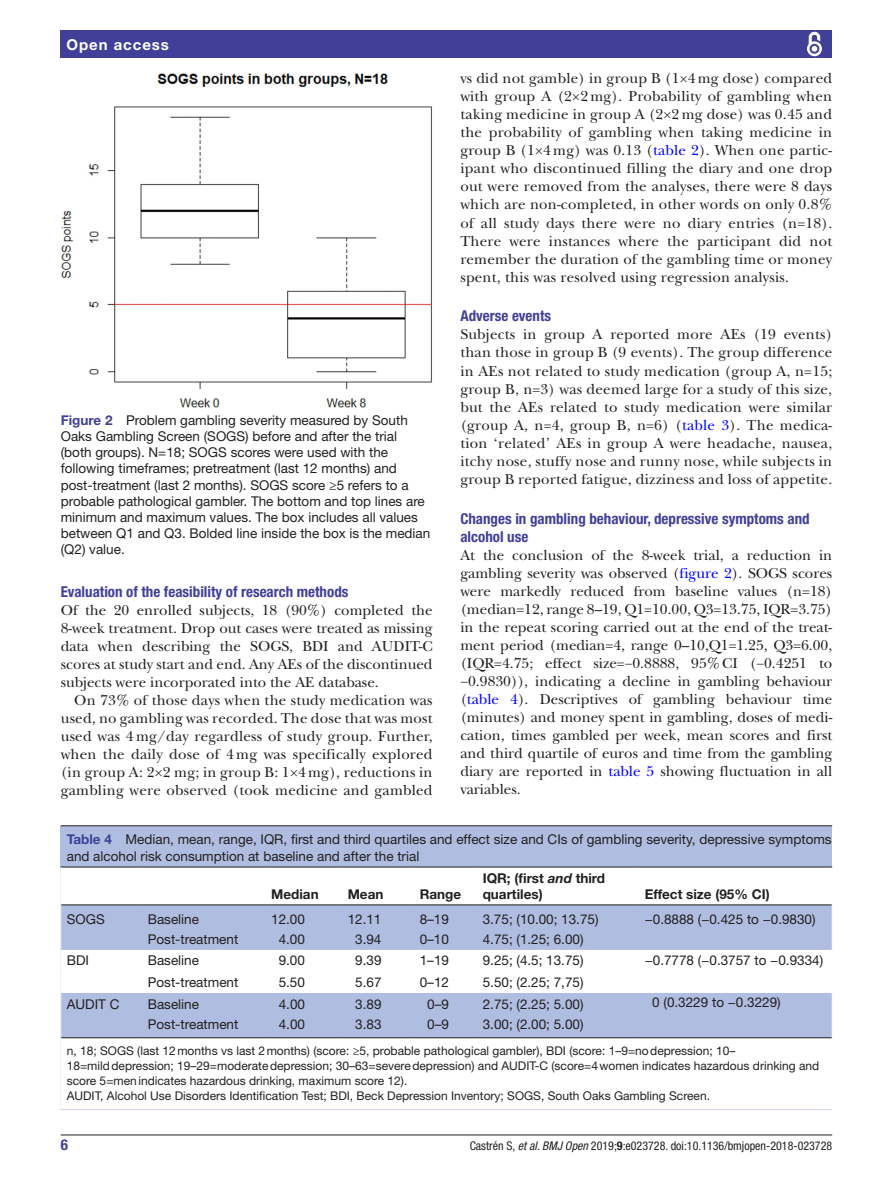
<style>
.page{position:relative;width:893px;height:1191px;background:#fff}
.page>*{position:absolute;margin:0;border:0;box-sizing:border-box;transform-origin:0 0}
.t1{font:15px/18px "New Baskerville";letter-spacing:.015em;color:#231f20;text-align:justify}
.t2{font:700 condensed 15px/18px "Helvetica Neue LT Std";color:#414099}
.t3{font:700 15px "Helvetica Neue LT Std";letter-spacing:.065em;color:#fff}
.t4{font:13.5px/16.2px "Helvetica Neue LT Std";color:#231f20}
.t5{font:700 13.5px/16.2px "Helvetica Neue LT Std";color:#231f20}
.t6{font:12px/15px "Helvetica Neue LT Std";color:#231f20}
.t7{font:condensed 12px "Helvetica Neue LT Std";color:#231f20}
.s1{font-weight:700;color:#414099}
.s2{color:#00f}
.s3{font-style:italic}
.s4{font-weight:700}
</style>
<div class="page">
<hr style="left:61px;top:1134px;width:771px;height:1px;background:#231f20">
<div style="left:61px;top:31px;width:771px;height:27px;background:#414099"></div>
<svg style="left:807px;top:31px;width:15px;height:26px"></svg>
<img style="left:61px;top:73px;width:372px;height:334px">
<div style="left:61px;top:826px;width:771px;height:283px;background:#afbde1"></div>
<hr style="left:61px;top:825px;width:771px;height:1px;background:#231f20">
<div style="left:61px;top:867px;width:771px;height:242px;background:#fff"></div>
<svg style="left:61px;top:905px;width:771px;height:132px"></svg>
<hr style="left:639px;top:1037px;width:193px;height:1px;background:#231f20">
<hr style="left:61px;top:866px;width:81px;height:1px;background:#231f20">
<hr style="left:61px;top:904px;width:81px;height:1px;background:#231f20">
<hr style="left:142px;top:866px;width:123px;height:1px;background:#231f20">
<hr style="left:142px;top:904px;width:123px;height:1px;background:#231f20">
<hr style="left:265px;top:866px;width:77px;height:1px;background:#231f20">
<hr style="left:265px;top:904px;width:77px;height:1px;background:#231f20">
<hr style="left:342px;top:866px;width:72px;height:1px;background:#231f20">
<hr style="left:342px;top:904px;width:72px;height:1px;background:#231f20">
<hr style="left:414px;top:866px;width:63px;height:1px;background:#231f20">
<hr style="left:414px;top:904px;width:63px;height:1px;background:#231f20">
<hr style="left:477px;top:866px;width:162px;height:1px;background:#231f20">
<hr style="left:477px;top:904px;width:162px;height:1px;background:#231f20">
<hr style="left:639px;top:866px;width:193px;height:1px;background:#231f20">
<hr style="left:639px;top:904px;width:193px;height:1px;background:#231f20">
<hr style="left:142px;top:1037px;width:123px;height:1px;background:#231f20">
<hr style="left:265px;top:1037px;width:77px;height:1px;background:#231f20">
<hr style="left:342px;top:1037px;width:72px;height:1px;background:#231f20">
<hr style="left:414px;top:1037px;width:63px;height:1px;background:#231f20">
<hr style="left:477px;top:1037px;width:162px;height:1px;background:#231f20">
<hr style="left:61px;top:1037px;width:81px;height:1px;background:#231f20">
<svg style="left:60px;top:905px;width:1px;height:132px"></svg>
<hr style="left:67px;top:1084px;width:765px;height:2px;background:#fff">
<hr style="left:67px;top:1099px;width:765px;height:2px;background:#fff">
<p class="t3" style="left:66px;top:35px;width:104px">Open access</p>
<p class="t4" style="left:61px;top:412px;width:371px"><span class="s1">Figure 2</span> Problem gambling severity measured by South Oaks Gambling Screen (SOGS) before and after the trial (both groups). N=18; SOGS scores were used with the following timeframes; pretreatment (last 12 months) and post-treatment (last 2 months). SOGS score ≥5 refers to a probable pathological gambler. The bottom and top lines are minimum and maximum values. The box includes all values between Q1 and Q3. Bolded line inside the box is the median (Q2) value.</p>
<p class="t2" style="left:61px;top:582px;width:289px">Evaluation of the feasibility of research methods</p>
<p class="t1" style="left:61px;top:601px;width:373px">Of the 20 enrolled subjects, 18 (90%) completed the 8-week treatment. Drop out cases were treated as missing data when describing the SOGS, BDI and AUDIT-C scores at study start and end. Any AEs of the discontinued subjects were incorporated into the AE database.</p>
<p class="t1" style="left:61px;top:691px;width:373px;text-indent:14px">On 73% of those days when the study medication was used, no gambling was recorded. The dose that was most used was 4 mg/day regardless of study group. Further, when the daily dose of 4 mg was specifically explored (in group A: 2×2 mg; in group B: 1×4 mg), reductions in gambling were observed (took medicine and gambled</p>
<p class="t1" style="left:460px;top:69px;width:373px">vs did not gamble) in group B (1×4 mg dose) compared with group A (2×2 mg). Probability of gambling when taking medicine in group A (2×2 mg dose) was 0.45 and the probability of gambling when taking medicine in group B (1×4 mg) was 0.13 (<span class="s2">table 2</span>). When one partic&shy;ipant who discontinued filling the diary and one drop out were removed from the analyses, there were 8 days which are non-completed, in other words on only 0.8% of all study days there were no diary entries (n=18).<br>There were instances where the participant did not remember the duration of the gambling time or money spent, this was resolved using regression analysis.</p>
<p class="t2" style="left:460px;top:307px;width:92px">Adverse events</p>
<p class="t1" style="left:460px;top:326px;width:373px">Subjects in group A reported more AEs (19 events) than those in group B (9 events). The group difference in AEs not related to study medication (group A, n=15; group B, n=3) was deemed large for a study of this size, but the AEs related to study medication were similar (group A, n=4, group B, n=6) (<span class="s2">table 3</span>). The medica&shy;tion ‘related’ AEs in group A were headache, nausea, itchy nose, stuffy nose and runny nose, while subjects in group B reported fatigue, dizziness and loss of appetite.</p>
<p class="t2" style="left:460px;top:509px;width:351px">Changes in gambling behaviour, depressive symptoms and alcohol use</p>
<p class="t1" style="left:460px;top:546px;width:373px">At the conclusion of the 8-week trial, a reduction in gambling severity was observed (<span class="s2">figure 2</span>). SOGS scores were markedly reduced from baseline values (n=18) (median=12, range 8–19, Q1=10.00, Q3=13.75, IQR=3.75) in the repeat scoring carried out at the end of the treat&shy;ment period (median=4, range 0–10,Q1=1.25, Q3=6.00, (IQR=4.75; effect size=−0.8888, 95%CI (−0.4251 to −0.9830)), indicating a decline in gambling behaviour (<span class="s2">table 4</span>). Descriptives of gambling behaviour time (minutes) and money spent in gambling, doses of medi&shy;cation, times gambled per week, mean scores and first and third quartile of euros and time from the gambling diary are reported in <span class="s2">table 5</span> showing fluctuation in all variables.</p>
<p class="t4" style="left:67px;top:831px;width:766px"><span class="s1">Table 4</span> Median, mean, range, IQR, first and third quartiles and effect size and CIs of gambling severity, depressive symptoms and alcohol risk consumption at baseline and after the trial</p>
<p class="t5" style="left:271px;top:885px;width:49px">Median</p>
<p class="t5" style="left:348px;top:885px;width:37px">Mean</p>
<p class="t5" style="left:420px;top:885px;width:43px">Range</p>
<p class="t5" style="left:483px;top:869px;width:124px">IQR; (first <span class="s3">and</span> third quartiles)</p>
<p class="t5" style="left:645px;top:885px;width:126px">Effect size (95% CI)</p>
<p class="t4" style="left:67px;top:910px;width:40px">SOGS</p>
<p class="t4" style="left:148px;top:910px;width:53px">Baseline</p>
<p class="t4" style="left:271px;top:910px;width:35px">12.00</p>
<p class="t4" style="left:348px;top:910px;width:35px">12.11</p>
<p class="t4" style="left:420px;top:910px;width:31px">8–19</p>
<p class="t4" style="left:483px;top:910px;width:117px">3.75; (10.00; 13.75)</p>
<p class="t4" style="left:645px;top:910px;width:172px">−0.8888 (−0.425 to −0.9830)</p>
<p class="t4" style="left:148px;top:930px;width:92px">Post-treatment</p>
<p class="t4" style="left:279px;top:930px;width:28px">4.00</p>
<p class="t4" style="left:355px;top:930px;width:28px">3.94</p>
<p class="t4" style="left:420px;top:930px;width:31px">0–10</p>
<p class="t4" style="left:483px;top:930px;width:102px">4.75; (1.25; 6.00)</p>
<p class="t4" style="left:67px;top:952px;width:24px">BDI</p>
<p class="t4" style="left:148px;top:952px;width:53px">Baseline</p>
<p class="t4" style="left:279px;top:952px;width:28px">9.00</p>
<p class="t4" style="left:355px;top:952px;width:28px">9.39</p>
<p class="t4" style="left:420px;top:952px;width:31px">1–19</p>
<p class="t4" style="left:483px;top:952px;width:102px">9.25; (4.5; 13.75)</p>
<p class="t4" style="left:645px;top:952px;width:180px">−0.7778 (−0.3757 to −0.9334)</p>
<p class="t4" style="left:148px;top:974px;width:92px">Post-treatment</p>
<p class="t4" style="left:279px;top:974px;width:28px">5.50</p>
<p class="t4" style="left:355px;top:974px;width:28px">5.67</p>
<p class="t4" style="left:420px;top:974px;width:31px">0–12</p>
<p class="t4" style="left:483px;top:974px;width:102px">5.50; (2.25; 7,75)</p>
<p class="t4" style="left:67px;top:995px;width:54px">AUDIT C</p>
<p class="t4" style="left:148px;top:995px;width:53px">Baseline</p>
<p class="t4" style="left:279px;top:995px;width:28px">4.00</p>
<p class="t4" style="left:355px;top:995px;width:28px">3.89</p>
<p class="t4" style="left:427px;top:995px;width:23px">0–9</p>
<p class="t4" style="left:483px;top:995px;width:102px">2.75; (2.25; 5.00)</p>
<p class="t4" style="left:652px;top:994px;width:130px">0 (0.3229 to −0.3229)</p>
<p class="t4" style="left:148px;top:1015px;width:92px">Post-treatment</p>
<p class="t4" style="left:279px;top:1015px;width:28px">4.00</p>
<p class="t4" style="left:355px;top:1015px;width:28px">3.83</p>
<p class="t4" style="left:427px;top:1015px;width:23px">0–9</p>
<p class="t4" style="left:483px;top:1015px;width:102px">3.00; (2.00; 5.00)</p>
<p class="t6" style="left:67px;top:1043px;width:754px">n, 18; SOGS (last 12months vs last 2months) (score: ≥5, probable pathological gambler), BDI (score: 1–9=nodepression; 10– 18=milddepression; 19–29=moderatedepression; 30–63=severedepression) and AUDIT-C (score=4women indicates hazardous drinking and score 5=menindicates hazardous drinking, maximum score 12).<br>AUDIT, Alcohol Use Disorders Identification Test; BDI, Beck Depression Inventory; SOGS, South Oaks Gambling Screen.</p>
<p class="t2" style="left:61px;top:1135px;width:9px">6</p>
<p class="t7" style="left:470px;top:1138px;width:364px">Castrén S, <span class="s3">et al</span>. <span class="s3">BMJ Open</span> 2019;<span class="s4">9</span>:e023728. doi:10.1136/bmjopen-2018-023728</p>
</div>
